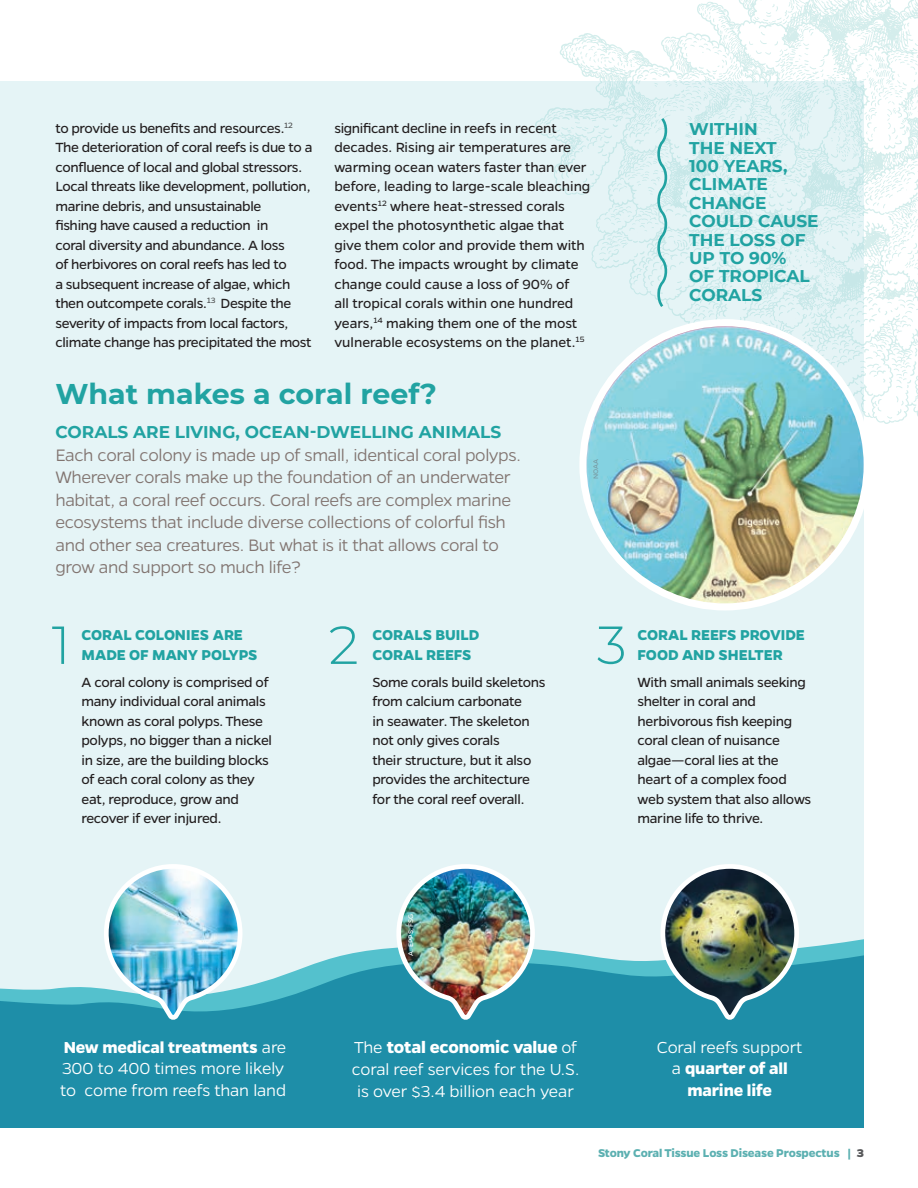
<style>
.page{position:relative;width:918px;height:1188px;background:#fff}
.page>*{position:absolute;margin:0;border:0;box-sizing:border-box;transform-origin:0 0}
.t1{font:300 53.4px "Montserrat";color:#21a3a2}
.t2{font:700 28.5px "Montserrat";color:#21a3a2}
.t3{font:300 18.75px/22.5px "Gentona";letter-spacing:-.02em;color:#817470}
.t4{font:700 18.75px "Gentona";letter-spacing:-.01em;color:#fff}
.t5{font:300 18px/21.6px "Gentona";letter-spacing:-.01em;color:#fff}
.t6{font:700 18px/21.6px "Gentona";letter-spacing:-.01em;color:#fff;text-align:center}
.t7{font:700 16.95px/18.5px "Montserrat";color:#21a3a2}
.t8{font:700 16.2px/19.5px "Gentona";letter-spacing:-.005em;color:#21a3a2}
.t9{font:15px/19.5px "Gentona";letter-spacing:-.02em;color:#231f20}
.t10{font:700 12.75px "Gentona";letter-spacing:-.015em;color:#5cb0b1}
.t11{font:7.5px "Gentona";letter-spacing:-.005em;color:#fff}
.t12{font:7.5px "Gentona";color:#6c6d70}
.s1{font-weight:700}
.s2{font-weight:300;font-size:18px}
.s3{font-weight:300}
.s4{font-weight:800;color:#57585a}
</style>
<div class="page">
<div style="left:0;top:81px;width:864px;height:1046px;background:#e5f4f6"></div>
<svg style="left:0;top:916px;width:864px;height:211px;fill:#1e8ea8"></svg>
<svg style="left:535px;top:0;width:383px;height:424px"></svg>
<img style="left:106px;top:864px;width:139px;height:160px">
<img style="left:399px;top:864px;width:138px;height:160px">
<img style="left:663px;top:864px;width:138px;height:160px">
<svg style="left:654px;top:115px;width:17px;height:195px"></svg>
<img style="left:583px;top:323px;width:284px;height:284px;border-radius:142px">
<div style="left:579px;top:319px;width:292px;height:291px;border:7px solid #fff;border-radius:50%"></div>
<p class="t9" style="left:55px;top:118px;width:258px">to provide us benefits and resources.<sup>12<br></sup>The deterioration of coral reefs is due to a confluence of local and global stressors.<br>Local threats like development, pollution, marine debris, and unsustainable<br>fishing have caused a reduction in<br>coral diversity and abundance. A loss<br>of herbivores on coral reefs has led to<br>a subsequent increase of algae, which then outcompete corals.<sup>13</sup> Despite the severity of impacts from local factors, climate change has precipitated the most</p>
<p class="t9" style="left:334px;top:118px;width:257px">significant decline in reefs in recent decades. Rising air temperatures are warming ocean waters faster than ever before, leading to large-scale bleaching events<sup>12</sup> where heat-stressed corals expel the photosynthetic algae that give them color and provide them with food. The impacts wrought by climate change could cause a loss of 90% of<br>all tropical corals within one hundred years,<sup>14</sup> making them one of the most vulnerable ecosystems on the planet.<sup>15</sup></p>
<h2 class="t2" style="left:55px;top:374px;width:383px">What makes a coral reef?</h2>
<p class="t7" style="left:55px;top:422px;width:447px">CORALS ARE LIVING, OCEAN-DWELLING ANIMALS</p>
<p class="t3" style="left:55px;top:444px;width:467px">Each coral colony is made up of small, identical coral polyps.<br>Wherever corals make up the foundation of an underwater habitat, a coral reef occurs. Coral reefs are complex marine ecosystems that include diverse collections of colorful fish and other sea creatures. But what is it that allows coral to grow and support so much life?</p>
<p class="t12" style="left:592px;top:479px;width:21px;rotate:-90deg">NOAA</p>
<p class="t7" style="left:689px;top:119px;width:131px">WITHIN<br>THE NEXT<br>100 YEARS,<br>CLIMATE<br>CHANGE<br>COULD CAUSE<br>THE LOSS OF<br>UP TO 90%<br>OF TROPICAL<br>CORALS</p>
<h1 class="t1" style="left:52px;top:609px;width:20px">1</h1>
<p class="t8" style="left:82px;top:625px;width:178px">CORAL COLONIES ARE<br>MADE OF MANY POLYPS</p>
<p class="t9" style="left:81px;top:672px;width:192px">A coral colony is comprised of many individual coral animals known as coral polyps. These polyps, no bigger than a nickel in size, are the building blocks of each coral colony as they eat, reproduce, grow and recover if ever injured.</p>
<h1 class="t1" style="left:329px;top:609px;width:32px">2</h1>
<p class="t8" style="left:638px;top:625px;width:169px">CORAL REEFS PROVIDE<br>FOOD AND SHELTER</p>
<p class="t9" style="left:637px;top:672px;width:175px">With small animals seeking shelter in coral and herbivorous fish keeping coral clean of nuisance algae—coral lies at the heart of a complex food web system that also allows marine life to thrive.</p>
<h1 class="t1" style="left:597px;top:609px;width:31px">3</h1>
<p class="t8" style="left:373px;top:625px;width:109px">CORALS BUILD<br>CORAL REEFS</p>
<p class="t9" style="left:372px;top:672px;width:175px">Some corals build skeletons from calcium carbonate<br>in seawater. The skeleton not only gives corals<br>their structure, but it also provides the architecture for the coral reef overall.</p>
<p class="t11" style="left:407px;top:956px;width:43px;rotate:-90deg">A. EPPS, FSG</p>
<p class="t5" style="left:60px;top:1036px;width:228px"><span class="s1">New medical treatments</span> are<br>300 to 400 times more likely to come from reefs than land</p>
<p class="t4" style="left:354px;top:1037px;width:224px"><span class="s2">The</span> total economic value <span class="s2">of</span></p>
<p class="t5" style="left:352px;top:1058px;width:229px">coral reef services for the U.S. is over $3.4 billion each year</p>
<p class="t6" style="left:657px;top:1036px;width:147px"><span class="s3">Coral reefs support a</span> quarter of all marine life</p>
<p class="t10" style="left:598px;top:1146px;width:267px">Stony Coral Tissue Loss Disease Prospectus | <span class="s4">3</span></p>
</div>
